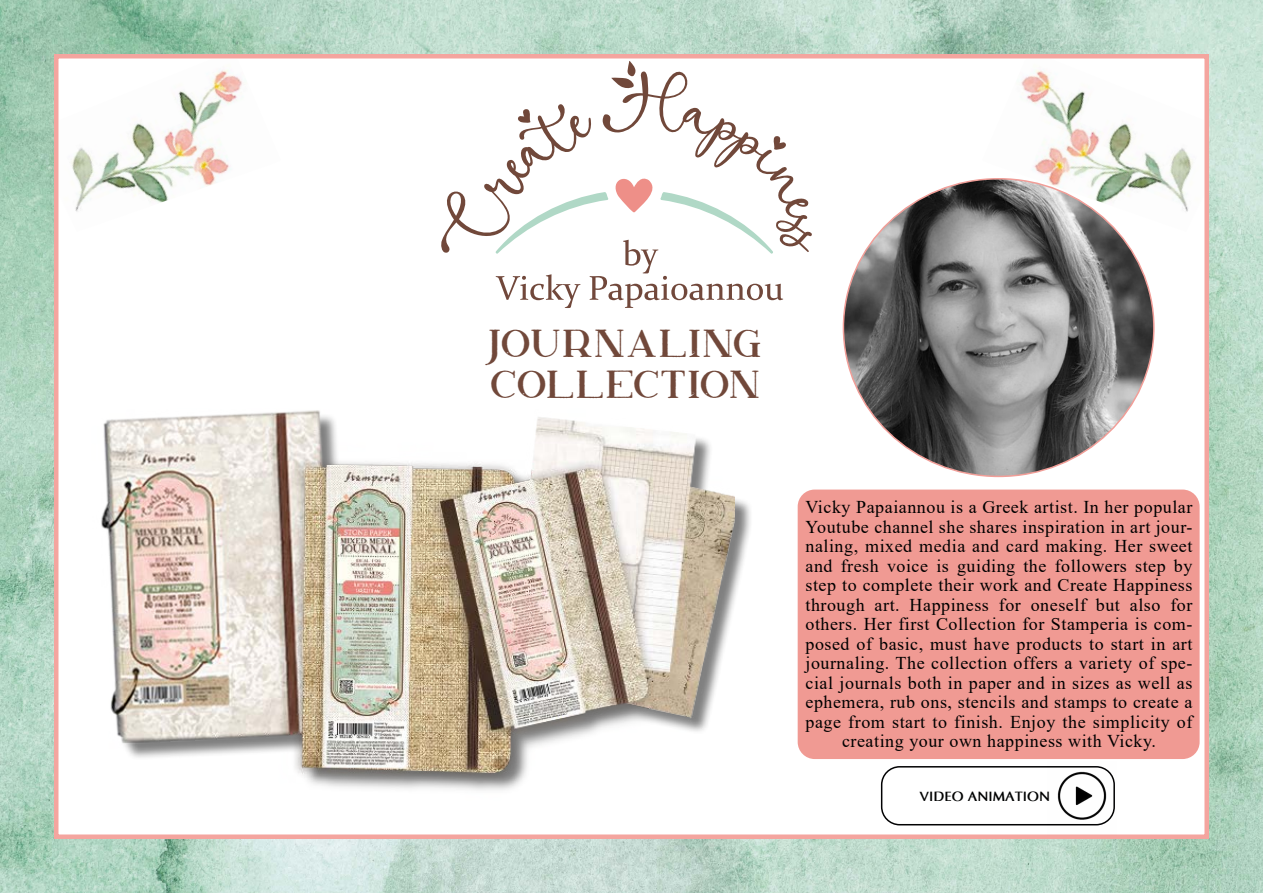
<style>
.page{position:relative;width:1263px;height:893px;background:#fff}
.page>*{position:absolute;margin:0;border:0;box-sizing:border-box;transform-origin:0 0}
.t1{font:39px/40.5px "Nelipot VP Demo Style 2";color:#71483a}
.t2{font:18px/19.5px "Times New Roman";letter-spacing:.03em;color:#000;text-align:center}
.t3{font:700 13.5px "Optima";color:#010202}
</style>
<div class="page">
<img style="left:0;top:0;width:1263px;height:893px">
<div style="left:54px;top:54px;width:1155px;height:785px;background:#fff;border:4px solid #f4a59f"></div>
<div style="left:881px;top:766px;width:234px;height:59px;border:2px solid #020203;border-radius:18px"></div>
<img style="left:1047px;top:766px;width:69px;height:70px">
<img style="left:843px;top:179px;width:311px;height:297px">
<img style="left:71px;top:70px;width:171px;height:142px">
<img style="left:982px;top:70px;width:211px;height:162px">
<div style="left:104px;top:413px;width:649px;height:385px;background:#000;opacity:.5"></div>
<img style="left:101px;top:410px;width:634px;height:388px">
<div style="left:798px;top:490px;width:401px;height:269px;background:#f09a93;border-radius:17px"></div>
<svg style="left:428px;top:41px;width:384px;height:267px"></svg>
<h1 class="t1" style="left:488px;top:327px;width:276px">JOURNALING<br>COLLECTION</h1>
<p class="t2" style="left:805px;top:497px;width:388px">Vicky Papaiannou is a Greek artist. In her popular Youtube channel she shares inspiration in art jour&shy;naling, mixed media and card making. Her sweet and fresh voice is guiding the followers step by step to complete their work and Create Happiness through art. Happiness for oneself but also for others. Her first Collection for Stamperia is com&shy;posed of basic, must have products to start in art journaling. The collection offers a variety of spe&shy;cial journals both in paper and in sizes as well as ephemera, rub ons, stencils and stamps to create a page from start to finish. Enjoy the simplicity of creating your own happiness with Vicky.</p>
<p class="t3" style="left:919px;top:788px;width:132px">VIDEO ANIMATION</p>
</div>
